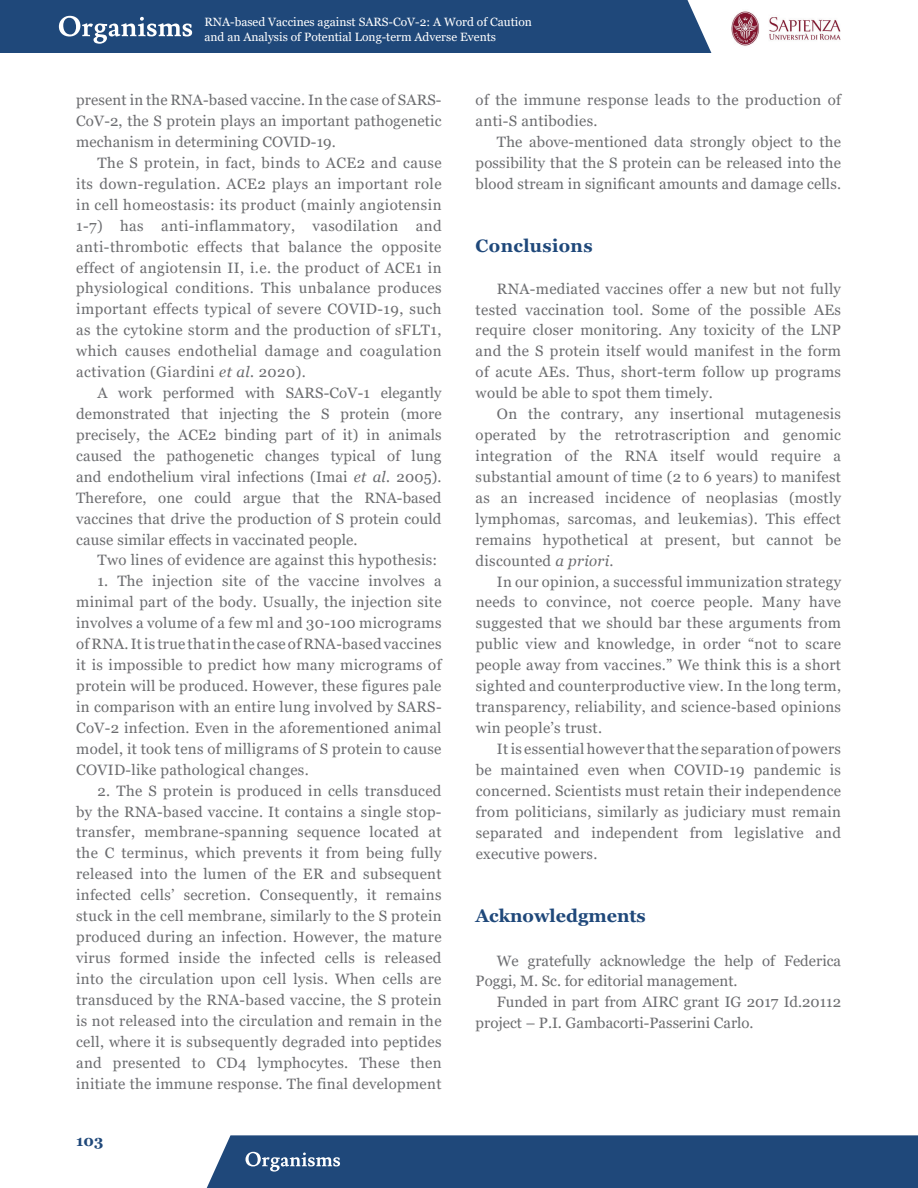
<style>
.page{position:relative;width:918px;height:1188px;background:#fff}
.page>*{position:absolute;margin:0;border:0;box-sizing:border-box;transform-origin:0 0}
.t1{font:700 18px "Georgia";color:#1f487a}
.t2{font:700 18px "Georgia";letter-spacing:.02em;color:#1f487a}
.t3{font:15px/21px "Georgia";letter-spacing:.02em;color:#6c6d70;text-align:justify}
.t4{font:15px/20.9px "Georgia";color:#6c6d70}
.t5{font:700 15px "Georgia";color:#1f487a}
.t6{font:12px/14.4px "Georgia";color:#fff}
.s1{font-style:italic}
</style>
<div class="page">
<img style="left:731px;top:11px;width:110px;height:35px">
<div style="left:0;top:0;width:711px;height:53px;background:#1f487a"></div>
<div style="left:207px;top:1135px;width:711px;height:53px;background:#1f487a"></div>
<p class="t6" style="left:205px;top:15px;width:329px">RNA-based Vaccines against SARS-CoV-2: A Word of Caution and an Analysis of Potential Long-term Adverse Events</p>
<p class="t3" style="left:76px;top:90px;width:367px">present in the RNA-based vaccine. In the case of SARS-CoV-2, the S protein plays an important pathogenetic mechanism in determining COVID-19.</p>
<p class="t3" style="left:76px;top:153px;width:367px;text-indent:21px">The S protein, in fact, binds to ACE2 and cause its down-regulation. ACE2 plays an important role in cell homeostasis: its product (mainly angiotensin 1-7) has anti-inflammatory, vasodilation and anti-thrombotic effects that balance the opposite effect of angiotensin II, i.e. the product of ACE1 in physiological conditions. This unbalance produces important effects typical of severe COVID-19, such as the cytokine storm and the production of sFLT1, which causes endothelial damage and coagulation activation (Giardini <span class="s1">et al.</span> 2020).</p>
<p class="t3" style="left:76px;top:383px;width:367px;text-indent:21px">A work performed with SARS-CoV-1 elegantly demonstrated that injecting the S protein (more precisely, the ACE2 binding part of it) in animals caused the pathogenetic changes typical of lung and endothelium viral infections (Imai <span class="s1">et al.</span> 2005).<br>Therefore, one could argue that the RNA-based vaccines that drive the production of S protein could cause similar effects in vaccinated people.</p>
<p class="t3" style="left:97px;top:550px;width:341px">Two lines of evidence are against this hypothesis:</p>
<p class="t3" style="left:76px;top:571px;width:367px;text-indent:21px">1. The injection site of the vaccine involves a minimal part of the body. Usually, the injection site involves a volume of a few ml and 30-100 micrograms of RNA. It is true that in the case of RNA-based vaccines it is impossible to predict how many micrograms of protein will be produced. However, these figures pale in comparison with an entire lung involved by SARS-CoV-2 infection. Even in the aforementioned animal model, it took tens of milligrams of S protein to cause COVID-like pathological changes.</p>
<p class="t3" style="left:76px;top:780px;width:367px;text-indent:21px">2. The S protein is produced in cells transduced by the RNA-based vaccine. It contains a single stop&shy;transfer, membrane-spanning sequence located at the C terminus, which prevents it from being fully released into the lumen of the ER and subsequent infected cells’ secretion. Consequently, it remains stuck in the cell membrane, similarly to the S protein produced during an infection. However, the mature virus formed inside the infected cells is released into the circulation upon cell lysis. When cells are transduced by the RNA-based vaccine, the S protein is not released into the circulation and remain in the cell, where it is subsequently degraded into peptides and presented to CD4 lymphocytes. These then initiate the immune response. The final development</p>
<p class="t5" style="left:76px;top:1132px;width:29px">103</p>
<p class="t3" style="left:476px;top:90px;width:367px">of the immune response leads to the production of anti-S antibodies.</p>
<p class="t3" style="left:476px;top:132px;width:367px;text-indent:21px">The above-mentioned data strongly object to the possibility that the S protein can be released into the blood stream in significant amounts and damage cells.</p>
<p class="t2" style="left:476px;top:234px;width:118px">Conclusions</p>
<p class="t3" style="left:476px;top:278px;width:367px;text-indent:21px">RNA-mediated vaccines offer a new but not fully tested vaccination tool. Some of the possible AEs require closer monitoring. Any toxicity of the LNP and the S protein itself would manifest in the form of acute AEs. Thus, short-term follow up programs would be able to spot them timely.</p>
<p class="t3" style="left:476px;top:404px;width:367px;text-indent:21px">On the contrary, any insertional mutagenesis operated by the retrotrascription and genomic integration of the RNA itself would require a substantial amount of time (2 to 6 years) to manifest as an increased incidence of neoplasias (mostly lymphomas, sarcomas, and leukemias). This effect remains hypothetical at present, but cannot be discounted <span class="s1">a priori</span>.</p>
<p class="t3" style="left:476px;top:571px;width:367px;text-indent:21px">In our opinion, a successful immunization strategy needs to convince, not coerce people. Many have suggested that we should bar these arguments from public view and knowledge, in order “not to scare people away from vaccines.” We think this is a short sighted and counterproductive view. In the long term, transparency, reliability, and science-based opinions win people’s trust.</p>
<p class="t3" style="left:476px;top:739px;width:367px;text-indent:21px">It is essential however that the separation of powers be maintained even when COVID-19 pandemic is concerned. Scientists must retain their independence from politicians, similarly as judiciary must remain separated and independent from legislative and executive powers.</p>
<p class="t1" style="left:476px;top:904px;width:172px">Acknowledgments</p>
<p class="t4" style="left:476px;top:950px;width:367px;text-indent:21px">We gratefully acknowledge the help of Federica<br>Poggi, M. Sc. for editorial management.</p>
<p class="t4" style="left:476px;top:992px;width:367px;text-indent:21px">Funded in part from AIRC grant IG 2017 Id.20112 project – P.I. Gambacorti-Passerini Carlo.</p>
</div>
